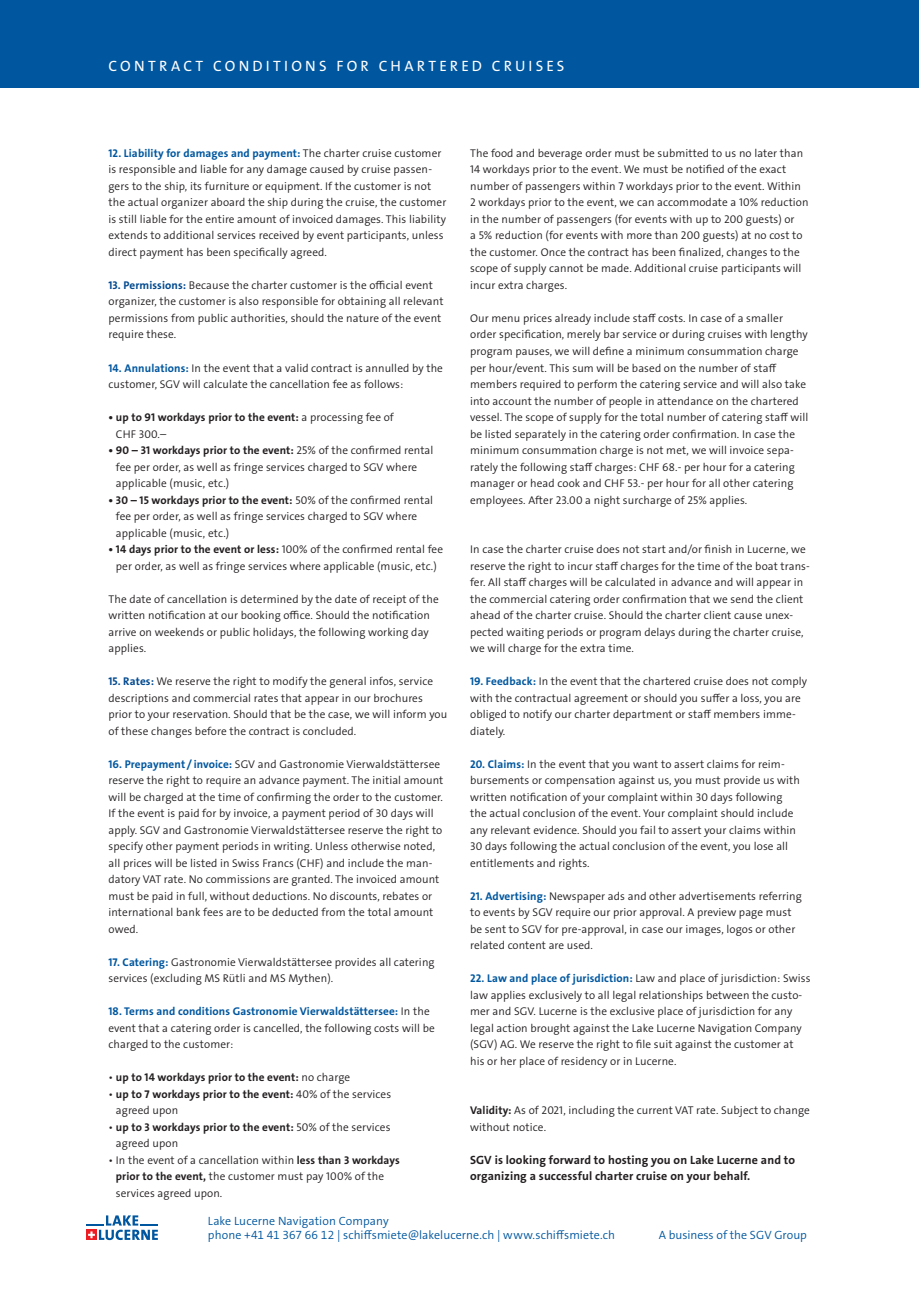
<style>
.page{position:relative;width:919px;height:1289px;background:#fff}
.page>*{position:absolute;margin:0;border:0;box-sizing:border-box;transform-origin:0 0}
.Spitztitel{font:15px "The Sans Os F";letter-spacing:.215em;color:#fff}
.t1{font:300 12px/14.4px "The Sans Os F";letter-spacing:.005em;color:#01579f}
.Grundtext{font:700 12px/16.5px "The Sans Os F";letter-spacing:.01em;color:#231f20}
.Grundtext-2{font:300 11.25px/16.5px "The Sans Os F";letter-spacing:.01em;color:#231f20}
.Grundtext-3{font:700 11.25px/16.5px "The Sans Os F";letter-spacing:.01em;color:#231f20}
.s1{font-weight:700;color:#01579f}
.s2{font-weight:700;color:#014990}
.s3{font-weight:300}
.s4{font-weight:700}
</style>
<div class="page">
<div style="left:0;top:0;width:918px;height:87px;background:#01579f"></div>
<svg style="left:86px;top:1215px;width:72px;height:24px"></svg>
<p class="Spitztitel" style="left:109px;top:57px;width:457px">CONTRACT CONDITIONS FOR CHARTERED CRUISES</p>
<p class="Grundtext-2" style="left:108px;top:145px;width:339px"><span class="s1">12. Liability for damages and payment:</span> The charter cruise customer is responsible and liable for any damage caused by cruise passen&shy;gers to the ship, its furniture or equipment. If the customer is not the actual organizer aboard the ship during the cruise, the customer is still liable for the entire amount of invoiced damages. This liability extends to additional services received by event participants, unless direct payment has been specifically agreed.</p>
<p class="Grundtext-2" style="left:108px;top:277px;width:336px"><span class="s2">13. Permissions:</span> Because the charter customer is the official event organizer, the customer is also responsible for obtaining all relevant permissions from public authorities, should the nature of the event require these.</p>
<p class="Grundtext-2" style="left:108px;top:359px;width:336px"><span class="s1">14. Annulations:</span> In the event that a valid contract is annulled by the customer, SGV will calculate the cancellation fee as follows:</p>
<p class="Grundtext-3" style="left:116px;top:409px;width:279px;text-indent:-7px">• up to 91 workdays prior to the event: <span class="s3">a processing fee of<br>CHF 300.–</span></p>
<p class="Grundtext-2" style="left:116px;top:442px;width:319px;text-indent:-7px"><span class="s4">• 90 – 31 workdays prior to the event:</span> 25% of the confirmed rental fee per order, as well as fringe services charged to SGV where applicable (music, etc.)</p>
<p class="Grundtext-2" style="left:116px;top:491px;width:319px;text-indent:-7px"><span class="s4">• 30 – 15 workdays prior to the event:</span> 50% of the confirmed rental fee per order, as well as fringe services charged to SGV where applicable (music, etc.)</p>
<p class="Grundtext-2" style="left:108px;top:541px;width:336px;text-align:center"><span class="s4">• 14 days prior to the event or less:</span> 100% of the confirmed rental fee per order, as well as fringe services where applicable (music, etc.)</p>
<p class="Grundtext-2" style="left:108px;top:590px;width:332px">The date of cancellation is determined by the date of receipt of the written notification at our booking office. Should the notification arrive on weekends or public holidays, the following working day applies.</p>
<p class="Grundtext-2" style="left:108px;top:673px;width:340px"><span class="s2">15. Rates:</span> We reserve the right to modify the general infos, service descriptions and commercial rates that appear in our brochures prior to your reservation. Should that be the case, we will inform you of these changes before the contract is concluded.</p>
<p class="Grundtext-2" style="left:108px;top:755px;width:336px"><span class="s1">16. Prepayment / invoice:</span> SGV and Gastronomie Vierwaldstättersee reserve the right to require an advance payment. The initial amount will be charged at the time of confirming the order to the customer.<br>If the event is paid for by invoice, a payment period of 30 days will apply. SGV and Gastronomie Vierwaldstättersee reserve the right to specify other payment periods in writing. Unless otherwise noted, all prices will be listed in Swiss Francs (CHF) and include the man&shy;datory VAT rate. No commissions are granted. The invoiced amount must be paid in full, without deductions. No discounts, rebates or international bank fees are to be deducted from the total amount owed.</p>
<p class="Grundtext-2" style="left:108px;top:953px;width:327px"><span class="s1">17. Catering:</span> Gastronomie Vierwaldstättersee provides all catering services (excluding MS Rütli and MS Mythen).</p>
<p class="Grundtext-2" style="left:108px;top:1003px;width:328px"><span class="s1">18. Terms and conditions Gastronomie Vierwaldstättersee:</span> In the event that a catering order is cancelled, the following costs will be charged to the customer:</p>
<p class="Grundtext-3" style="left:108px;top:1069px;width:243px"><span class="s3">•</span> up to 14 workdays prior to the event: <span class="s3">no charge</span></p>
<p class="Grundtext-3" style="left:116px;top:1085px;width:277px;text-indent:-7px"><span class="s3">•</span> up to 7 workdays prior to the event: <span class="s3">40% of the services agreed upon</span></p>
<p class="Grundtext-3" style="left:116px;top:1118px;width:276px;text-indent:-7px"><span class="s3">•</span> up to 3 workdays prior to the event: <span class="s3">50% of the services agreed upon</span></p>
<p class="Grundtext-2" style="left:116px;top:1151px;width:285px;text-indent:-7px">• In the event of a cancellation within <span class="s4">less than 3 workdays prior to the event,</span> the customer must pay 100% of the services agreed upon.</p>
<p class="Grundtext-2" style="left:470px;top:145px;width:340px">The food and beverage order must be submitted to us no later than 14 workdays prior to the event. We must be notified of the exact number of passengers within 7 workdays prior to the event. Within 2 workdays prior to the event, we can accommodate a 10% reduction in the number of passengers (for events with up to 200 guests) or<br>a 5% reduction (for events with more than 200 guests) at no cost to the customer. Once the contract has been finalized, changes to the scope of supply cannot be made. Additional cruise participants will incur extra charges.</p>
<p class="Grundtext-2" style="left:470px;top:310px;width:339px">Our menu prices already include staff costs. In case of a smaller order specification, merely bar service or during cruises with lengthy program pauses, we will define a minimum consummation charge per hour/event. This sum will be based on the number of staff members required to perform the catering service and will also take into account the number of people in attendance on the chartered vessel. The scope of supply for the total number of catering staff will be listed separately in the catering order confirmation. In case the minimum consummation charge is not met, we will invoice sepa&shy;rately the following staff charges: CHF 68.- per hour for a catering manager or head cook and CHF 53.- per hour for all other catering employees. After 23.00 a night surcharge of 25% applies.</p>
<p class="Grundtext-2" style="left:470px;top:541px;width:341px">In case the charter cruise does not start and/or finish in Lucerne, we reserve the right to incur staff charges for the time of the boat trans&shy;fer. All staff charges will be calculated in advance and will appear in the commercial catering order confirmation that we send the client ahead of the charter cruise. Should the charter client cause unex&shy;pected waiting periods or program delays during the charter cruise, we will charge for the extra time.</p>
<p class="Grundtext-2" style="left:470px;top:673px;width:338px"><span class="s1">19. Feedback:</span> In the event that the chartered cruise does not comply with the contractual agreement or should you suffer a loss, you are obliged to notify our charter department or staff members imme&shy;diately.</p>
<p class="Grundtext-2" style="left:470px;top:755px;width:331px"><span class="s1">20. Claims:</span> In the event that you want to assert claims for reim&shy;bursements or compensation against us, you must provide us with written notification of your complaint within 30 days following the actual conclusion of the event. Your complaint should include any relevant evidence. Should you fail to assert your claims within 30 days following the actual conclusion of the event, you lose all entitlements and rights.</p>
<p class="Grundtext-2" style="left:470px;top:887px;width:333px"><span class="s1">21. Advertising:</span> Newspaper ads and other advertisements referring to events by SGV require our prior approval. A preview page must be sent to SGV for pre-approval, in case our images, logos or other related content are used.</p>
<p class="Grundtext-2" style="left:470px;top:970px;width:342px"><span class="s1">22. Law and place of jurisdiction:</span> Law and place of jurisdiction: Swiss law applies exclusively to all legal relationships between the custo&shy;mer and SGV. Lucerne is the exclusive place of jurisdiction for any legal action brought against the Lake Lucerne Navigation Company (SGV) AG. We reserve the right to file suit against the customer at his or her place of residency or in Lucerne.</p>
<p class="Grundtext-2" style="left:470px;top:1102px;width:341px"><span class="s4">Validity:</span> As of 2021, including the current VAT rate. Subject to change without notice.</p>
<p class="Grundtext" style="left:470px;top:1151px;width:326px">SGV is looking forward to hosting you on Lake Lucerne and to organizing a successful charter cruise on your behalf.</p>
<p class="t1" style="left:208px;top:1213px;width:408px">Lake Lucerne Navigation Company<br>phone +41 41 367 66 12 | schiffsmiete@lakelucerne.ch | www.schiffsmiete.ch</p>
<p class="t1" style="left:658px;top:1227px;width:149px">A business of the SGV Group</p>
</div>
